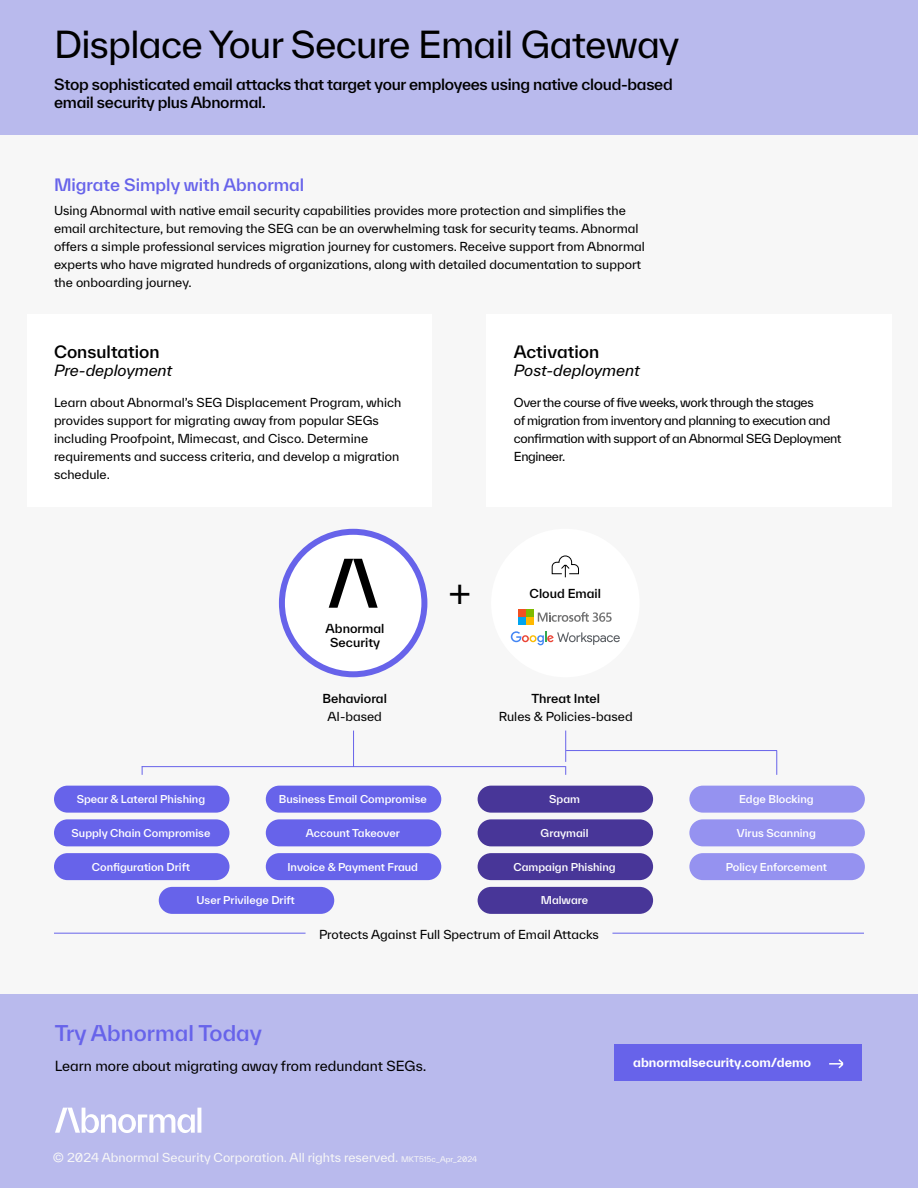
<style>
.page{position:relative;width:918px;height:1188px;background:#b9baed}
.page>*{position:absolute;margin:0;border:0;box-sizing:border-box;transform-origin:0 0}
.t1{font:36px "TWK Everett";letter-spacing:-.02em;color:#000}
.t2{font:500 21px "TWK Everett";color:#6763ea}
.t3{font:500 16.5px "TWK Everett";color:#6763ea}
.t4{font:500 16.5px "TWK Everett";color:#000}
.t5{font:500 15px/18px "TWK Everett";letter-spacing:-.02em;color:#000}
.t6{font:italic 15px "TWK Everett";color:#000}
.t7{font:13.5px "TWK Everett";color:#000}
.t8{font:12px/18px "TWK Everett";color:#000}
.t9{font:12px/18px "TWK Everett";letter-spacing:-.03em;color:#000}
.t10{font:12px "TWK Everett";color:#f7f7f7}
.t11{font:500 12px/14.4px "TWK Everett";color:#000;text-align:center}
.t12{font:700 12px "TWK Everett";color:#fff}
.t13{font:500 10.5px "TWK Everett";color:#fff}
.s1{font-size:7.5px}
</style>
<div class="page">
<div style="left:0;top:135px;width:918px;height:858px;background:#f7f7f7"></div>
<div style="left:27px;top:314px;width:405px;height:192px;background:#fff"></div>
<div style="left:487px;top:314px;width:405px;height:192px;background:#fff"></div>
<div style="left:614px;top:1044px;width:248px;height:37px;background:#6763ea"></div>
<svg style="left:829px;top:1059px;width:15px;height:10px"></svg>
<svg style="left:55px;top:1108px;width:146px;height:25px"></svg>
<div style="left:689px;top:786px;width:176px;height:27px;background:#9592f0;border-radius:14px"></div>
<div style="left:689px;top:819px;width:176px;height:27px;background:#9592f0;border-radius:14px"></div>
<div style="left:689px;top:853px;width:176px;height:27px;background:#9592f0;border-radius:14px"></div>
<div style="left:266px;top:786px;width:175px;height:27px;background:#6763ea;border-radius:14px"></div>
<div style="left:266px;top:819px;width:175px;height:27px;background:#6763ea;border-radius:14px"></div>
<div style="left:266px;top:853px;width:175px;height:27px;background:#6763ea;border-radius:14px"></div>
<div style="left:478px;top:786px;width:175px;height:27px;background:#483698;border-radius:14px"></div>
<div style="left:478px;top:819px;width:175px;height:27px;background:#483698;border-radius:14px"></div>
<div style="left:478px;top:853px;width:175px;height:27px;background:#483698;border-radius:14px"></div>
<div style="left:478px;top:887px;width:175px;height:27px;background:#483698;border-radius:14px"></div>
<div style="left:54px;top:786px;width:176px;height:27px;background:#6763ea;border-radius:14px"></div>
<div style="left:54px;top:819px;width:176px;height:27px;background:#6763ea;border-radius:14px"></div>
<div style="left:54px;top:853px;width:176px;height:27px;background:#6763ea;border-radius:14px"></div>
<div style="left:159px;top:887px;width:175px;height:27px;background:#6763ea;border-radius:14px"></div>
<hr style="left:54px;top:933px;width:252px;height:1px;background:#6763ea">
<hr style="left:612px;top:933px;width:252px;height:1px;background:#6763ea">
<hr style="left:566px;top:750px;width:211px;height:1px;background:#6763ea">
<hr style="left:142px;top:766px;width:424px;height:1px;background:#6763ea">
<hr style="left:353px;top:731px;width:1px;height:36px;background:#6763ea">
<hr style="left:565px;top:731px;width:1px;height:31px;background:#6763ea">
<svg style="left:776px;top:751px;width:1px;height:24px"></svg>
<div style="left:282px;top:532px;width:142px;height:142px;background:#fff;border-radius:50%"></div>
<div style="left:279px;top:529px;width:148px;height:148px;border:6px solid #6763ea;border-radius:50%"></div>
<svg style="left:329px;top:559px;width:49px;height:49px"></svg>
<div style="left:491px;top:529px;width:149px;height:148px;background:#fff;border-radius:50%"></div>
<div style="left:518px;top:610px;width:7px;height:7px;background:#f25022"></div>
<div style="left:526px;top:610px;width:7px;height:7px;background:#7fba00"></div>
<div style="left:518px;top:617px;width:7px;height:8px;background:#00a4ef"></div>
<div style="left:526px;top:617px;width:7px;height:8px;background:#ffb900"></div>
<svg style="left:538px;top:612px;width:74px;height:10px"></svg>
<svg style="left:551px;top:555px;width:28px;height:23px"></svg>
<svg style="left:511px;top:631px;width:109px;height:14px"></svg>
<h1 class="t1" style="left:54px;top:20px;width:627px">Displace Your Secure Email Gateway</h1>
<p class="t5" style="left:54px;top:75px;width:620px">Stop sophisticated email attacks that target your employees using native cloud-based email security plus Abnormal.</p>
<h3 class="t3" style="left:54px;top:173px;width:252px">Migrate Simply with Abnormal</h3>
<p class="t8" style="left:54px;top:201px;width:592px">Using Abnormal with native email security capabilities provides more protection and simplifies the email architecture, but removing the SEG can be an overwhelming task for security teams. Abnormal offers a simple professional services migration journey for customers. Receive support from Abnormal experts who have migrated hundreds of organizations, along with detailed documentation to support the onboarding journey.</p>
<h3 class="t4" style="left:54px;top:340px;width:107px">Consultation</h3>
<p class="t6" style="left:54px;top:360px;width:120px">Pre-deployment</p>
<p class="t8" style="left:54px;top:394px;width:349px">Learn about Abnormal’s SEG Displacement Program, which provides support for migrating away from popular SEGs including Proofpoint, Mimecast, and Cisco. Determine requirements and success criteria, and develop a migration schedule.</p>
<h3 class="t4" style="left:514px;top:340px;width:87px">Activation</h3>
<p class="t6" style="left:514px;top:360px;width:127px">Post-deployment</p>
<p class="t9" style="left:514px;top:394px;width:329px">Over the course of five weeks, work through the stages<br>of migration from inventory and planning to execution and confirmation with support of an Abnormal SEG Deployment Engineer.</p>
<p class="t11" style="left:326px;top:621px;width:60px">Abnormal<br>Security</p>
<p class="t11" style="left:322px;top:691px;width:66px">Behavioral</p>
<p class="t8" style="left:327px;top:707px;width:56px">AI-based</p>
<h1 class="t1" style="left:448px;top:566px;width:24px">+</h1>
<p class="t13" style="left:77px;top:792px;width:130px">Spear &amp; Lateral Phishing</p>
<p class="t13" style="left:72px;top:826px;width:140px">Supply Chain Compromise</p>
<p class="t13" style="left:92px;top:859px;width:100px">Configuration Drift</p>
<p class="t13" style="left:197px;top:893px;width:100px">User Privilege Drift</p>
<p class="t13" style="left:279px;top:792px;width:150px">Business Email Compromise</p>
<p class="t13" style="left:306px;top:826px;width:96px">Account Takeover</p>
<p class="t13" style="left:288px;top:859px;width:132px">Invoice &amp; Payment Fraud</p>
<p class="t11" style="left:530px;top:587px;width:73px">Cloud Email</p>
<p class="t11" style="left:531px;top:691px;width:70px">Threat Intel</p>
<p class="t8" style="left:499px;top:707px;width:135px">Rules &amp; Policies-based</p>
<p class="t13" style="left:549px;top:792px;width:32px">Spam</p>
<p class="t13" style="left:541px;top:826px;width:49px">Graymail</p>
<p class="t13" style="left:514px;top:859px;width:104px">Campaign Phishing</p>
<p class="t13" style="left:541px;top:893px;width:49px">Malware</p>
<p class="t13" style="left:739px;top:792px;width:76px">Edge Blocking</p>
<p class="t13" style="left:737px;top:826px;width:81px">Virus Scanning</p>
<p class="t13" style="left:726px;top:859px;width:103px">Policy Enforcement</p>
<p class="t8" style="left:319px;top:926px;width:281px">Protects Against Full Spectrum of Email Attacks</p>
<h2 class="t2" style="left:55px;top:1018px;width:209px">Try Abnormal Today</h2>
<p class="t7" style="left:55px;top:1057px;width:373px">Learn more about migrating away from redundant SEGs.</p>
<p class="t10" style="left:53px;top:1149px;width:426px">© 2024 Abnormal Security Corporation. All rights reserved. <span class="s1">MKT515c_Apr_2024</span></p>
<p class="t12" style="left:633px;top:1054px;width:180px">abnormalsecurity.com/demo</p>
</div>
